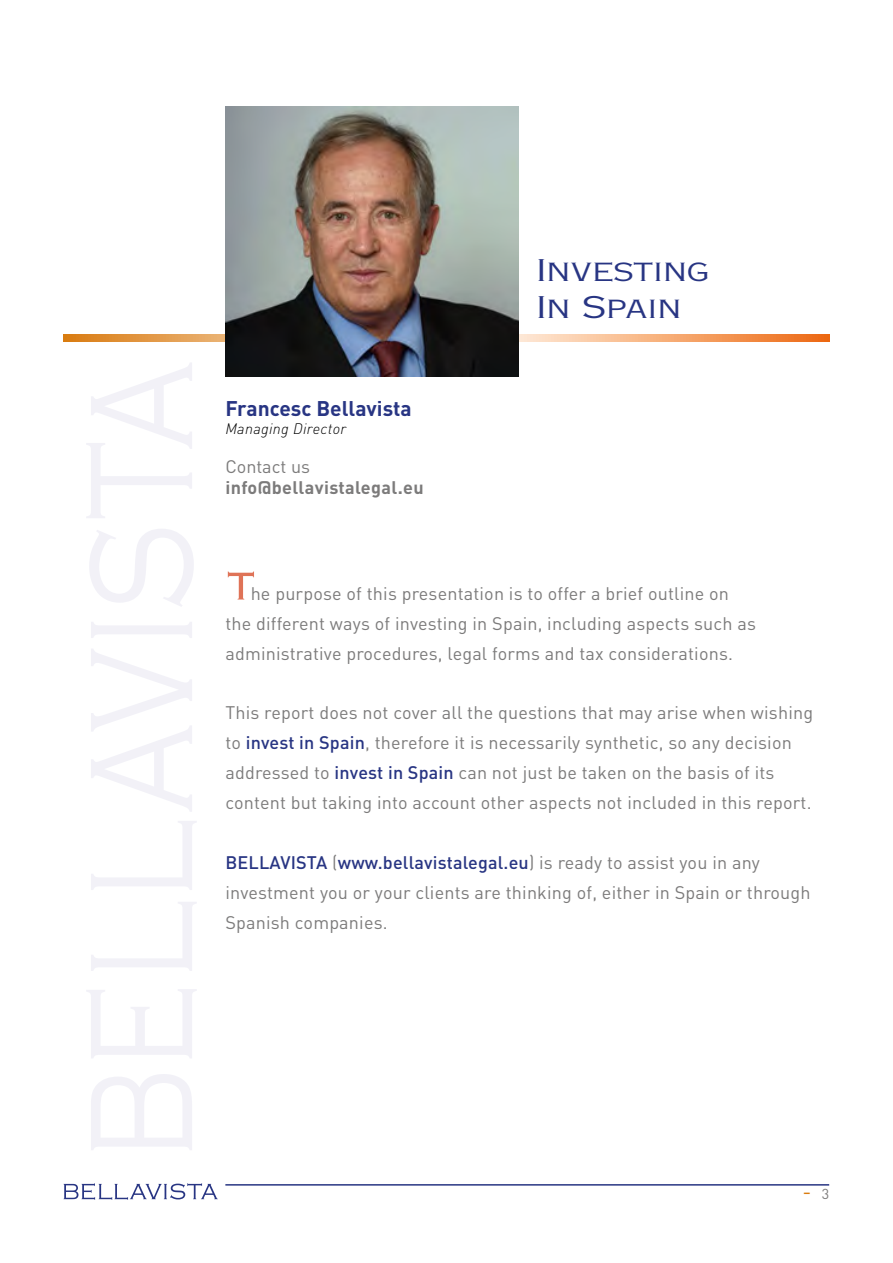
<style>
.page{position:relative;width:893px;height:1263px;background:#fff}
.page>*{position:absolute;margin:0;border:0;box-sizing:border-box;transform-origin:0 0}
.Text{font:51px "Copperplate Gothic Std 32 BC";color:#df7357}
.Tít{font:30px/37.5px "Copperplate Gothic Std 29 AB";letter-spacing:-.02em;color:#283583;scale:1.35 1}
.Tit2{font:700 21px "DIN";color:#283583}
.t1{font:21px "DIN";color:#da7c0f}
.Text-2{font:18px/30px "DIN";letter-spacing:.01em;color:#7c7b7b}
.t2{font:700 18px "DIN";letter-spacing:.02em;color:#7c7b7b}
.t3{font:italic 300 15px "DIN";letter-spacing:.02em;color:#000}
.s1{font-weight:500;color:#283583}
.s2{font-size:14.25px;color:#7c7b7b}
</style>
<div class="page">
<svg style="left:64px;top:1183px;width:154px;height:17px"></svg>
<hr style="left:225px;top:1184px;width:604px;height:1px;background:#283583">
<svg style="left:64px;top:334px;width:765px;height:8px;background:#eea362"></svg>
<img style="left:225px;top:106px;width:294px;height:270px">
<svg style="left:91px;top:1074px;width:101px;height:76px"></svg>
<svg style="left:86px;top:989px;width:111px;height:69px"></svg>
<svg style="left:91px;top:902px;width:106px;height:69px"></svg>
<svg style="left:91px;top:821px;width:106px;height:69px"></svg>
<svg style="left:91px;top:649px;width:101px;height:163px"></svg>
<svg style="left:91px;top:622px;width:101px;height:16px"></svg>
<svg style="left:89px;top:529px;width:105px;height:77px"></svg>
<svg style="left:86px;top:363px;width:106px;height:155px"></svg>
<p class="Tit2" style="left:225px;top:395px;width:188px">Francesc Bellavista</p>
<p class="t3" style="left:225px;top:419px;width:122px">Managing Director</p>
<p class="Text-2" style="left:225px;top:451px;width:86px">Contact us</p>
<p class="t2" style="left:225px;top:476px;width:200px">info@bellavistalegal.eu</p>
<p class="Tít" style="left:536px;top:251px;width:130px">Investing<br>In Spain</p>
<p class="Text" style="left:225px;top:561px;width:33px">T</p>
<p class="Text-2" style="left:225px;top:578px;width:532px;text-indent:25px">he purpose of this presentation is to offer a brief outline on the different ways of investing in Spain, including aspects such as administrative procedures, legal forms and tax considerations.</p>
<p class="Text-2" style="left:225px;top:697px;width:589px">This report does not cover all the questions that may arise when wishing to <span class="s1">invest in Spain</span>, therefore it is necessarily synthetic, so any decision addressed to <span class="s1">invest in Spain</span> can not just be taken on the basis of its content but taking into account other aspects not included in this report.</p>
<p class="Text-2" style="left:225px;top:847px;width:587px"><span class="s1">BELLAVISTA</span> (<span class="s1">www.bellavistalegal.eu</span>) is ready to assist you in any investment you or your clients are thinking of, either in Spain or through<br>Spanish companies.</p>
<p class="t1" style="left:802px;top:1178px;width:28px">- <span class="s2">3</span></p>
</div>
